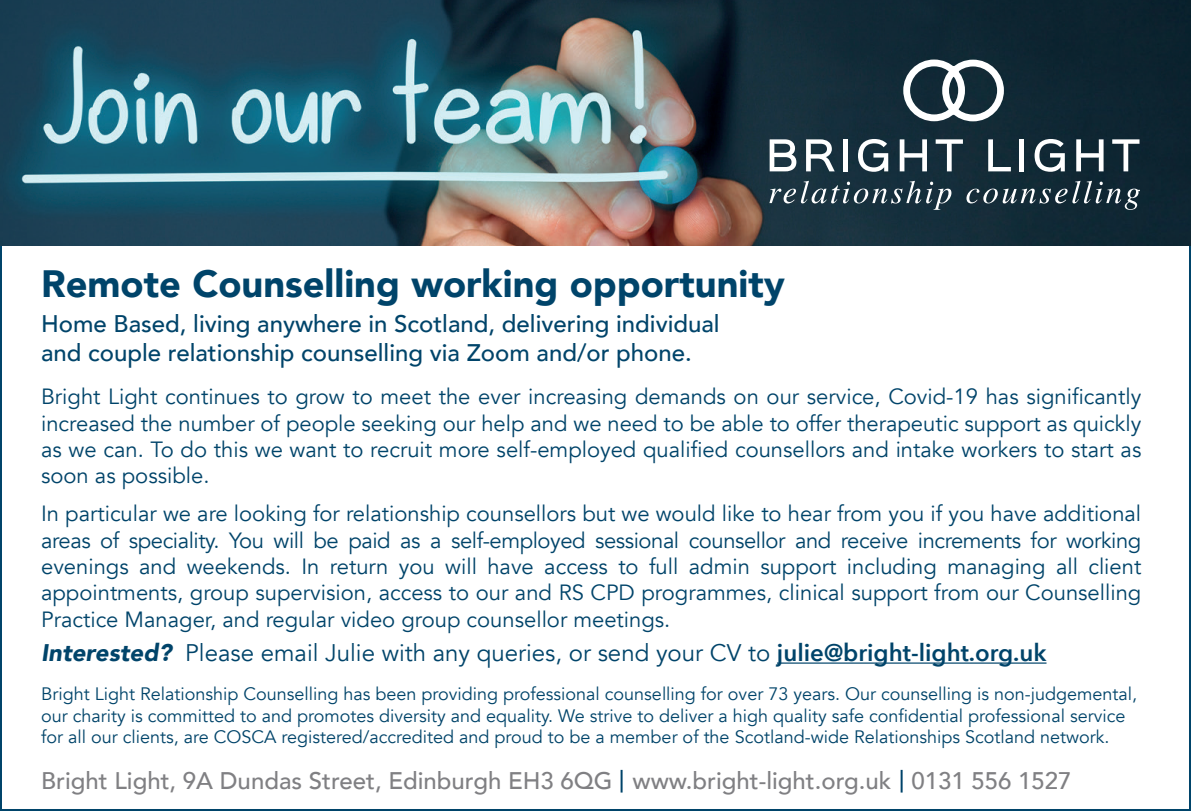
<style>
.page{position:relative;width:1191px;height:811px;background:#fff}
.page>*{position:absolute;margin:0;border:0;box-sizing:border-box;transform-origin:0 0}
.t1{font:900 38px "Avenir";color:#00446a}
.t2{font:500 24px/28.8px "Avenir";color:#00446a}
.t3{font:24px "Avenir";color:#00446a}
.t4{font:500 24px "Avenir";color:#808083}
.t5{font:22px/26.4px "Avenir";color:#00446a;text-align:justify}
.t6{font:18px/21.6px "Avenir";color:#00446a}
.s1{font-weight:900;font-style:italic}
.s2{font-family:"Avenir Next";font-weight:600}
</style>
<div class="page">
<img style="left:0;top:0;width:1191px;height:245px">
<svg style="left:769px;top:139px;width:27px;height:32px"></svg>
<svg style="left:806px;top:139px;width:28px;height:32px"></svg>
<hr style="left:843px;top:139px;width:4px;height:32px;background:#fff">
<svg style="left:858px;top:139px;width:30px;height:33px"></svg>
<svg style="left:899px;top:139px;width:28px;height:32px"></svg>
<svg style="left:935px;top:139px;width:28px;height:32px"></svg>
<svg style="left:988px;top:139px;width:23px;height:32px"></svg>
<div style="left:1019px;top:139px;width:5px;height:32px;background:#fff"></div>
<svg style="left:1034px;top:139px;width:30px;height:33px"></svg>
<svg style="left:1076px;top:139px;width:27px;height:32px"></svg>
<svg style="left:1112px;top:139px;width:27px;height:32px"></svg>
<svg style="left:769px;top:181px;width:182px;height:29px"></svg>
<svg style="left:966px;top:181px;width:174px;height:29px"></svg>
<svg style="left:900px;top:60px;width:107px;height:65px"></svg>
<hr style="left:777px;top:662px;width:269px;height:1px;background:#00446a">
<hr style="left:620px;top:770px;width:2px;height:22px;background:#00446a">
<hr style="left:900px;top:770px;width:2px;height:22px;background:#00446a">
<h1 class="t1" style="left:41px;top:252px;width:745px">Remote Counselling working opportunity</h1>
<p class="t2" style="left:41px;top:308px;width:680px">Home Based, living anywhere in Scotland, delivering individual and couple relationship counselling via Zoom and/or phone.</p>
<p class="t5" style="left:41px;top:384px;width:1101px">Bright Light continues to grow to meet the ever increasing demands on our service, Covid-19 has significantly increased the number of people seeking our help and we need to be able to offer therapeutic support as quickly as we can. To do this we want to recruit more self-employed qualified counsellors and intake workers to start as soon as possible.</p>
<p class="t5" style="left:41px;top:501px;width:1101px">In particular we are looking for relationship counsellors but we would like to hear from you if you have additional areas of speciality. You will be paid as a self-employed sessional counsellor and receive increments for working evenings and weekends. In return you will have access to full admin support including managing all client appointments, group supervision, access to our and RS CPD programmes, clinical support from our Counselling Practice Manager, and regular video group counsellor meetings.</p>
<p class="t3" style="left:41px;top:638px;width:1007px"><span class="s1">Interested?</span> Please email Julie with any queries, or send your CV to <span class="s2">julie@bright-light.org.uk</span></p>
<p class="t6" style="left:41px;top:683px;width:1097px">Bright Light Relationship Counselling has been providing professional counselling for over 73 years. Our counselling is non-judgemental, our charity is committed to and promotes diversity and equality. We strive to deliver a high quality safe confidential professional service for all our clients, are COSCA registered/accredited and proud to be a member of the Scotland-wide Relationships Scotland network.</p>
<p class="t4" style="left:41px;top:760px;width:1032px">Bright Light, 9A Dundas Street, Edinburgh EH3 6QG www.bright-light.org.uk 0131 556 1527</p>
</div>
